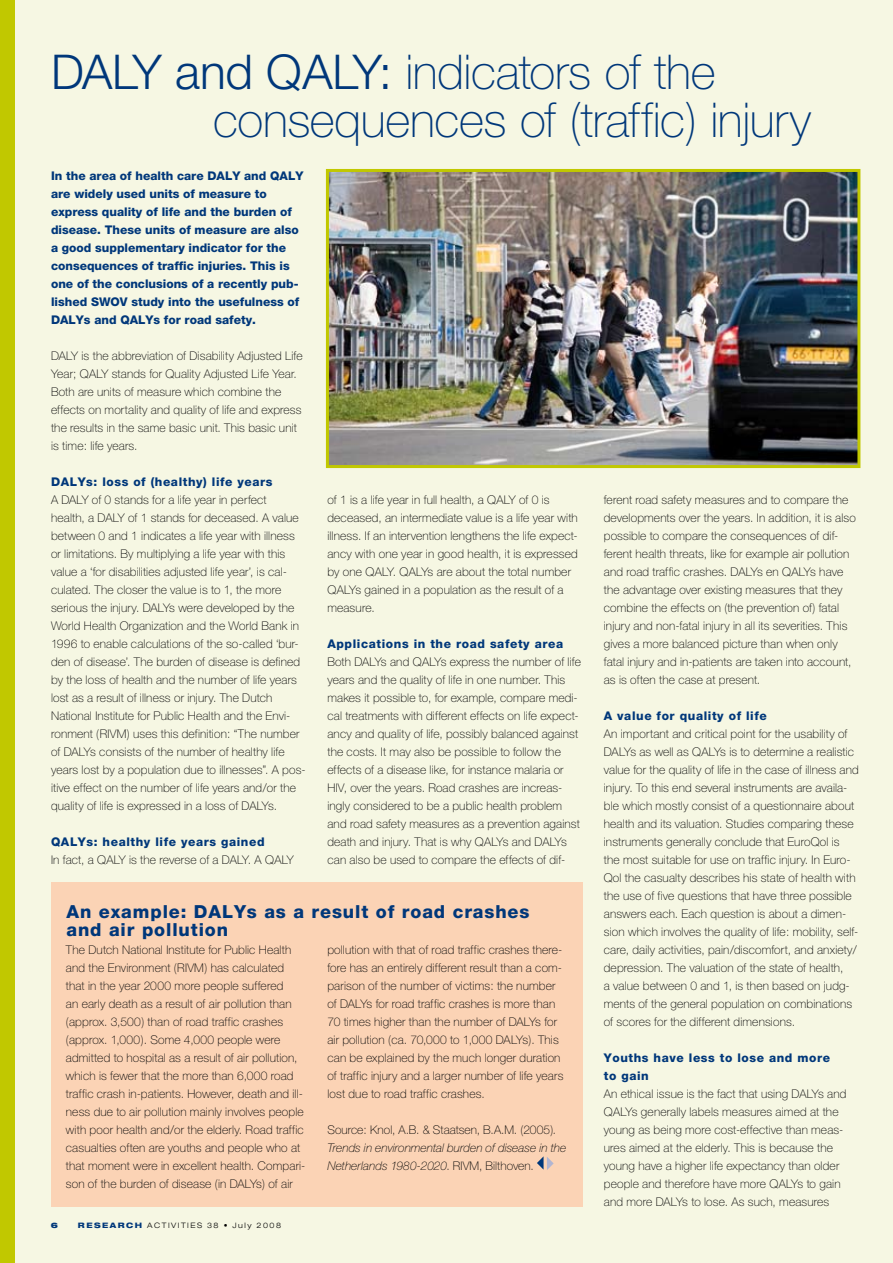
<style>
.page{position:relative;width:893px;height:1263px;background:#f6f7e3}
.page>*{position:absolute;margin:0;border:0;box-sizing:border-box;transform-origin:0 0}
.t1{font:100 48px/48px "Helvetica Neue CE";letter-spacing:-.01em;color:#00377a}
.t2{font:800 18px/18px "Helvetica Neue CE";letter-spacing:.05em;color:#00377a}
.t3{font:100 12px/18px "Helvetica Neue CE";letter-spacing:.015em;color:#000}
.t4{font:800 12px/18px "Helvetica Neue CE";color:#00377a}
.t5{font:800 12px/18px "Helvetica Neue CE";letter-spacing:.05em;color:#00377a}
.t6{font:italic 100 12px/18px "Helvetica Neue CE";color:#000}
.t7{font:300 expanded 7.5px "Helvetica Neue";letter-spacing:.2em;color:#000}
.t8{font:900 expanded 7.5px "Helvetica Neue";color:#00377a}
.s1{font-weight:300}
.s2{font-style:normal}
.s3{font-weight:800;color:#00377a}
</style>
<div class="page">
<div style="left:51px;top:882px;width:532px;height:324px;background:#fbd3b5"></div>
<div style="left:0;top:0;width:15px;height:1263px;background:#c1c800"></div>
<svg style="left:537px;top:1156px;width:17px;height:14px"></svg>
<img style="left:330px;top:173px;width:526px;height:291px">
<div style="left:326px;top:169px;width:534px;height:299px;border:3px solid #c1c800"></div>
<h1 class="t1" style="left:213px;top:49px;width:599px;text-indent:-162px"><span class="s1">DALY and QALY:</span> indicators of the consequences of (traffic) injury</h1>
<p class="t4" style="left:51px;top:167px;width:254px">In the area of health care DALY and QALY are widely used units of measure to express quality of life and the burden of disease. These units of measure are also a good supplementary indicator for the consequences of traffic injuries. This is one of the conclusions of a recently pub&shy;lished SWOV study into the usefulness of DALYs and QALYs for road safety.</p>
<p class="t3" style="left:51px;top:347px;width:253px">DALY is the abbreviation of Disability Adjusted Life Year; QALY stands for Quality Adjusted Life Year.<br>Both are units of measure which combine the effects on mortality and quality of life and express the results in the same basic unit. This basic unit is time: life years.</p>
<p class="t5" style="left:51px;top:473px;width:223px">DALYs: loss of (healthy) life years</p>
<p class="t3" style="left:51px;top:491px;width:256px">A DALY of 0 stands for a life year in perfect<br>health, a DALY of 1 stands for deceased. A value between 0 and 1 indicates a life year with illness or limitations. By multiplying a life year with this value a ‘for disabilities adjusted life year’, is cal&shy;culated. The closer the value is to 1, the more serious the injury. DALYs were developed by the World Health Organization and the World Bank in 1996 to enable calculations of the so-called ‘bur&shy;den of disease’. The burden of disease is defined by the loss of health and the number of life years lost as a result of illness or injury. The Dutch National Institute for Public Health and the Envi&shy;ronment (RIVM) uses this definition: “The number of DALYs consists of the number of healthy life years lost by a population due to illnesses”. A pos&shy;itive effect on the number of life years and/or the quality of life is expressed in a loss of DALYs.</p>
<p class="t5" style="left:51px;top:833px;width:215px">QALYs: healthy life years gained</p>
<p class="t3" style="left:51px;top:851px;width:244px">In fact, a QALY is the reverse of a DALY. A QALY</p>
<p class="t3" style="left:327px;top:491px;width:252px">of 1 is a life year in full health, a QALY of 0 is deceased, an intermediate value is a life year with illness. If an intervention lengthens the life expect&shy;ancy with one year in good health, it is expressed by one QALY. QALYs are about the total number QALYs gained in a population as the result of a measure.</p>
<p class="t5" style="left:327px;top:635px;width:237px">Applications in the road safety area</p>
<p class="t3" style="left:327px;top:653px;width:255px">Both DALYs and QALYs express the number of life years and the quality of life in one number. This makes it possible to, for example, compare medi&shy;cal treatments with different effects on life expect&shy;ancy and quality of life, possibly balanced against the costs. It may also be possible to follow the effects of a disease like, for instance malaria or HIV, over the years. Road crashes are increas&shy;ingly considered to be a public health problem and road safety measures as a prevention against death and injury. That is why QALYs and DALYs can also be used to compare the effects of dif-</p>
<p class="t3" style="left:604px;top:491px;width:253px">ferent road safety measures and to compare the developments over the years. In addition, it is also possible to compare the consequences of dif&shy;ferent health threats, like for example air pollution and road traffic crashes. DALYs en QALYs have the advantage over existing measures that they combine the effects on (the prevention of) fatal injury and non-fatal injury in all its severities. This gives a more balanced picture than when only fatal injury and in-patients are taken into account, as is often the case at present.</p>
<p class="t5" style="left:604px;top:707px;width:164px">A value for quality of life</p>
<p class="t3" style="left:604px;top:725px;width:257px">An important and critical point for the usability of DALYs as well as QALYs is to determine a realistic value for the quality of life in the case of illness and injury. To this end several instruments are availa&shy;ble which mostly consist of a questionnaire about health and its valuation. Studies comparing these instruments generally conclude that EuroQol is<br>the most suitable for use on traffic injury. In Euro-Qol the casualty describes his state of health with the use of five questions that have three possible answers each. Each question is about a dimen&shy;sion which involves the quality of life: mobility, self&shy;care, daily activities, pain/discomfort, and anxiety/ depression. The valuation of the state of health,<br>a value between 0 and 1, is then based on judg&shy;ments of the general population on combinations of scores for the different dimensions.</p>
<p class="t5" style="left:604px;top:1049px;width:228px">Youths have less to lose and more to gain</p>
<p class="t3" style="left:604px;top:1085px;width:244px">An ethical issue is the fact that using DALYs and QALYs generally labels measures aimed at the young as being more cost-effective than meas&shy;ures aimed at the elderly. This is because the young have a higher life expectancy than older people and therefore have more QALYs to gain and more DALYs to lose. As such, measures</p>
<h2 class="t2" style="left:66px;top:903px;width:465px">An example: DALYs as a result of road crashes and air pollution</h2>
<p class="t3" style="left:66px;top:941px;width:241px">The Dutch National Institute for Public Health and the Environment (RIVM) has calculated that in the year 2000 more people suffered<br>an early death as a result of air pollution than (approx. 3,500) than of road traffic crashes (approx. 1,000). Some 4,000 people were admitted to hospital as a result of air pollution, which is fewer that the more than 6,000 road traffic crash in-patients. However, death and ill&shy;ness due to air pollution mainly involves people with poor health and/or the elderly. Road traffic casualties often are youths and people who at that moment were in excellent health. Compari&shy;son of the burden of disease (in DALYs) of air</p>
<p class="t3" style="left:327px;top:941px;width:238px">pollution with that of road traffic crashes there&shy;fore has an entirely different result than a com&shy;parison of the number of victims: the number of DALYs for road traffic crashes is more than 70 times higher than the number of DALYs for air pollution (ca. 70,000 to 1,000 DALYs). This can be explained by the much longer duration of traffic injury and a larger number of life years lost due to road traffic crashes.</p>
<p class="t6" style="left:327px;top:1121px;width:240px"><span class="s2">Source: Knol, A.B. &amp; Staatsen, B.A.M. (2005)</span>.<br>Trends in environmental burden of disease in the<br>Netherlands 1980-2020<span class="s2">. RIVM, Bilthoven.</span></p>
<p class="t8" style="left:51px;top:1220px;width:9px">6</p>
<p class="t7" style="left:78px;top:1221px;width:205px"><span class="s3">RESEARCH</span> ACTIVITIES 38 • July 2008</p>
</div>
